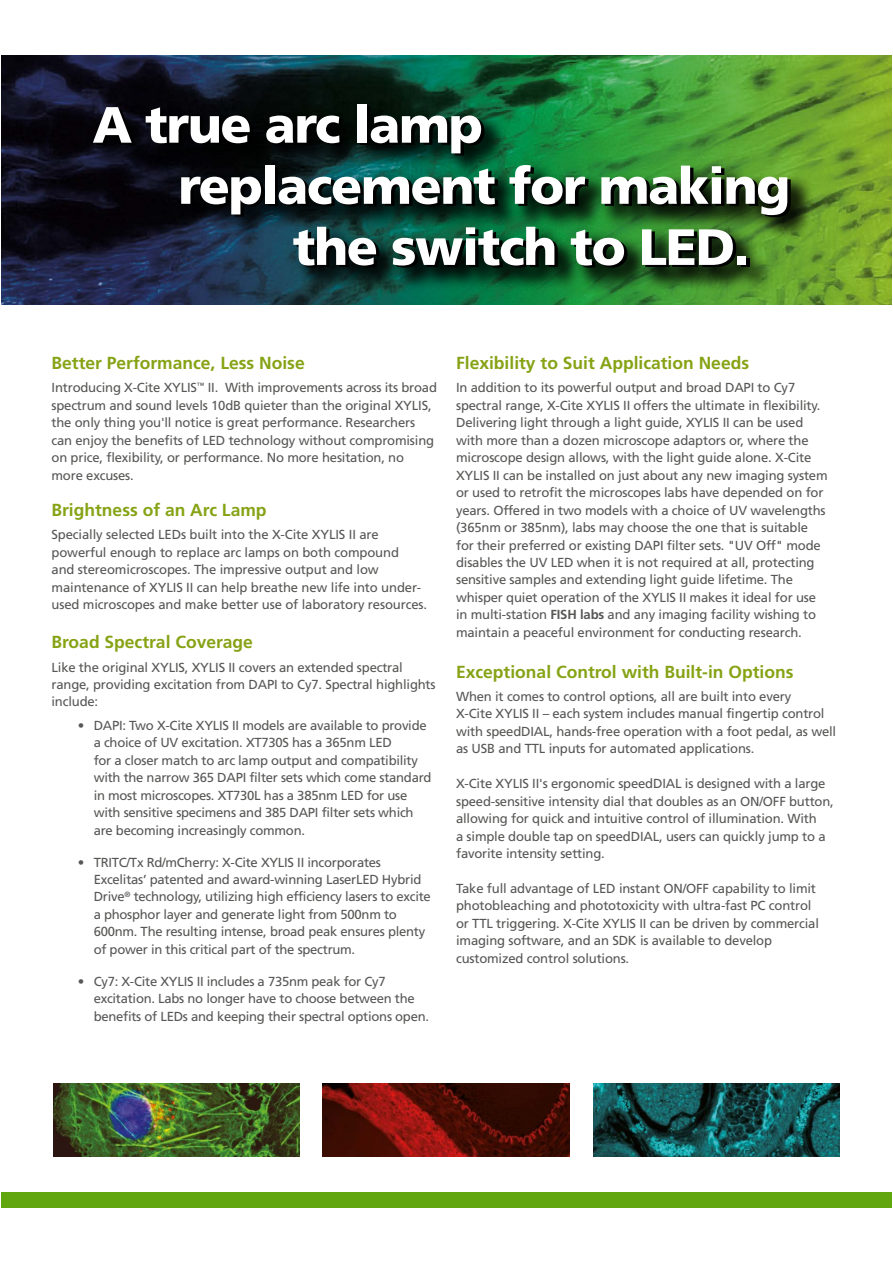
<style>
.page{position:relative;width:893px;height:1263px;background:#fff}
.page>*{position:absolute;margin:0;border:0;box-sizing:border-box;transform-origin:0 0}
.t1{font:900 51px "Frutiger LT Std";letter-spacing:-.025em;color:#fff}
.t2{font:700 17.4px "Frutiger LT Std";color:#86a315}
.t3{font:13.05px/17.4px "Frutiger LT Std";letter-spacing:-.015em;color:#575756}
.s1{font-weight:700}
</style>
<div class="page">
<img style="left:1px;top:55px;width:891px;height:249px">
<div style="left:1px;top:1192px;width:891px;height:16px;background:#61a60e"></div>
<img style="left:54px;top:1083px;width:246px;height:73px">
<img style="left:323px;top:1083px;width:246px;height:73px">
<img style="left:594px;top:1083px;width:246px;height:73px">
<div style="left:90px;top:101px;width:721px;height:189px;background:#000;opacity:.75"></div>
<h1 class="t1" style="left:92px;top:94px;width:392px">A true arc lamp</h1>
<h1 class="t1" style="left:178px;top:155px;width:613px">replacement for making</h1>
<h1 class="t1" style="left:293px;top:216px;width:458px">the switch to LED.</h1>
<h2 class="t2" style="left:52px;top:353px;width:255px">Better Performance, Less Noise</h2>
<p class="t3" style="left:52px;top:379px;width:387px">Introducing X-Cite XYLIS<sup>™</sup> II. With improvements across its broad spectrum and sound levels 10dB quieter than the original XYLIS, the only thing you'll notice is great performance. Researchers can enjoy the benefits of LED technology without compromising on price, flexibility, or performance. No more hesitation, no more excuses.</p>
<h2 class="t2" style="left:52px;top:500px;width:217px">Brightness of an Arc Lamp</h2>
<p class="t3" style="left:52px;top:526px;width:377px">Specially selected LEDs built into the X-Cite XYLIS II are powerful enough to replace arc lamps on both compound<br>and stereomicroscopes. The impressive output and low maintenance of XYLIS II can help breathe new life into under&shy;used microscopes and make better use of laboratory resources.</p>
<h2 class="t2" style="left:52px;top:632px;width:203px">Broad Spectral Coverage</h2>
<p class="t3" style="left:52px;top:658px;width:386px">Like the original XYLIS, XYLIS II covers an extended spectral range, providing excitation from DAPI to Cy7. Spectral highlights include:</p>
<p class="t3" style="left:94px;top:716px;width:339px;text-indent:-16px">• DAPI: Two X-Cite XYLIS II models are available to provide a choice of UV excitation. XT730S has a 365nm LED<br>for a closer match to arc lamp output and compatibility with the narrow 365 DAPI filter sets which come standard in most microscopes. XT730L has a 385nm LED for use with sensitive specimens and 385 DAPI filter sets which are becoming increasingly common.</p>
<p class="t3" style="left:94px;top:853px;width:339px;text-indent:-16px">• TRITC/Tx Rd/mCherry: X-Cite XYLIS II incorporates Excelitas’ patented and award-winning LaserLED Hybrid Drive<sup>®</sup> technology, utilizing high efficiency lasers to excite a phosphor layer and generate light from 500nm to 600nm. The resulting intense, broad peak ensures plenty of power in this critical part of the spectrum.</p>
<p class="t3" style="left:94px;top:973px;width:337px;text-indent:-16px">• Cy7: X-Cite XYLIS II includes a 735nm peak for Cy7 excitation. Labs no longer have to choose between the benefits of LEDs and keeping their spectral options open.</p>
<h2 class="t2" style="left:456px;top:353px;width:295px">Flexibility to Suit Application Needs</h2>
<p class="t3" style="left:456px;top:379px;width:373px">In addition to its powerful output and broad DAPI to Cy7 spectral range, X-Cite XYLIS II offers the ultimate in flexibility.<br>Delivering light through a light guide, XYLIS II can be used with more than a dozen microscope adaptors or, where the microscope design allows, with the light guide alone. X-Cite XYLIS II can be installed on just about any new imaging system or used to retrofit the microscopes labs have depended on for years. Offered in two models with a choice of UV wavelengths (365nm or 385nm), labs may choose the one that is suitable for their preferred or existing DAPI filter sets. "UV Off" mode disables the UV LED when it is not required at all, protecting sensitive samples and extending light guide lifetime. The whisper quiet operation of the XYLIS II makes it ideal for use in multi-station <span class="s1">FISH labs</span> and any imaging facility wishing to maintain a peaceful environment for conducting research.</p>
<h2 class="t2" style="left:456px;top:661px;width:339px">Exceptional Control with Built-in Options</h2>
<p class="t3" style="left:456px;top:688px;width:382px">When it comes to control options, all are built into every<br>X-Cite XYLIS II – each system includes manual fingertip control with speedDIAL, hands-free operation with a foot pedal, as well as USB and TTL inputs for automated applications.</p>
<p class="t3" style="left:456px;top:775px;width:379px">X-Cite XYLIS II's ergonomic speedDIAL is designed with a large speed-sensitive intensity dial that doubles as an ON/OFF button, allowing for quick and intuitive control of illumination. With<br>a simple double tap on speedDIAL, users can quickly jump to a favorite intensity setting.</p>
<p class="t3" style="left:456px;top:880px;width:364px">Take full advantage of LED instant ON/OFF capability to limit photobleaching and phototoxicity with ultra-fast PC control or TTL triggering. X-Cite XYLIS II can be driven by commercial imaging software, and an SDK is available to develop customized control solutions.</p>
</div>
